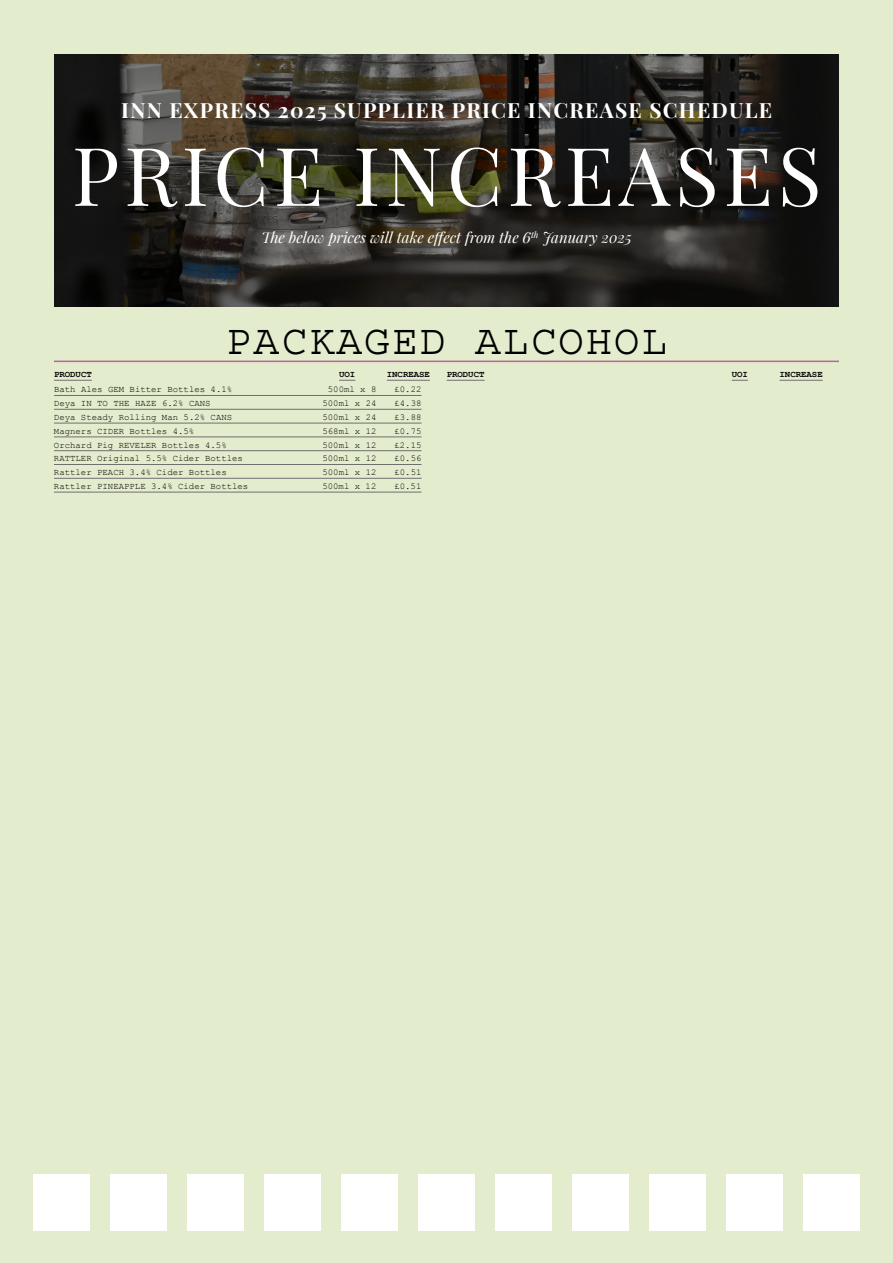
<style>
.page{position:relative;width:893px;height:1263px;background:#e3eccd}
.page>*{position:absolute;margin:0;border:0;box-sizing:border-box;transform-origin:0 0}
.t1{font:81px "Playfair Display";letter-spacing:.06em;color:#fff}
.t2{font:42px "Courier Std";letter-spacing:.06em;color:#000}
.t3{font:700 21px "Playfair Display";letter-spacing:.06em;color:#fff}
.t4{font:italic 15px "Playfair Display";color:#fff}
.t5{font:9px "Courier New";color:#000}
.t6{font:700 9px "Courier New";color:#000}
</style>
<div class="page">
<svg style="left:54px;top:54px;width:785px;height:253px;background:#2a2722"></svg>
<hr style="left:54px;top:361px;width:785px;height:1px;background:#c060a1">
<div style="left:33px;top:1174px;width:57px;height:57px;background:#fff"></div>
<div style="left:110px;top:1174px;width:57px;height:57px;background:#fff"></div>
<div style="left:187px;top:1174px;width:57px;height:57px;background:#fff"></div>
<div style="left:264px;top:1174px;width:57px;height:57px;background:#fff"></div>
<div style="left:341px;top:1174px;width:57px;height:57px;background:#fff"></div>
<div style="left:418px;top:1174px;width:57px;height:57px;background:#fff"></div>
<div style="left:495px;top:1174px;width:57px;height:57px;background:#fff"></div>
<div style="left:572px;top:1174px;width:57px;height:57px;background:#fff"></div>
<div style="left:649px;top:1174px;width:57px;height:57px;background:#fff"></div>
<div style="left:726px;top:1174px;width:57px;height:57px;background:#fff"></div>
<div style="left:803px;top:1174px;width:57px;height:57px;background:#fff"></div>
<hr style="left:54px;top:380px;width:38px;height:1px;background:#706f6f">
<hr style="left:447px;top:380px;width:37px;height:1px;background:#706f6f">
<svg style="left:339px;top:380px;width:16px;height:1px"></svg>
<svg style="left:732px;top:380px;width:16px;height:1px"></svg>
<hr style="left:387px;top:380px;width:43px;height:1px;background:#706f6f">
<hr style="left:779px;top:380px;width:44px;height:1px;background:#706f6f">
<hr style="left:54px;top:395px;width:368px;height:1px;background:#706f6f">
<hr style="left:54px;top:409px;width:368px;height:1px;background:#706f6f">
<hr style="left:54px;top:423px;width:368px;height:1px;background:#706f6f">
<hr style="left:54px;top:437px;width:368px;height:1px;background:#706f6f">
<hr style="left:54px;top:450px;width:368px;height:1px;background:#706f6f">
<hr style="left:54px;top:464px;width:368px;height:1px;background:#706f6f">
<hr style="left:54px;top:478px;width:368px;height:1px;background:#706f6f">
<hr style="left:54px;top:492px;width:368px;height:1px;background:#706f6f">
<h3 class="t3" style="left:121px;top:94px;width:652px">INN EXPRESS 2025 SUPPLIER PRICE INCREASE SCHEDULE</h3>
<h1 class="t1" style="left:72px;top:112px;width:751px">PRICE INCREASES</h1>
<h3 class="t4" style="left:261px;top:226px;width:372px">The below prices will take effect from the 6<sup>th</sup> January 2025</h3>
<h2 class="t2" style="left:226px;top:318px;width:443px">PACKAGED ALCOHOL</h2>
<p class="t5" style="left:54px;top:384px;width:180px">Bath Ales GEM Bitter Bottles 4.1%</p>
<p class="t5" style="left:328px;top:384px;width:50px">500ml x 8</p>
<p class="t5" style="left:394px;top:384px;width:28px">£0.22</p>
<p class="t5" style="left:54px;top:398px;width:158px">Deya IN TO THE HAZE 6.2% CANS</p>
<p class="t5" style="left:322px;top:398px;width:55px">500ml x 24</p>
<p class="t5" style="left:394px;top:398px;width:28px">£4.38</p>
<p class="t5" style="left:54px;top:412px;width:180px">Deya Steady Rolling Man 5.2% CANS</p>
<p class="t5" style="left:322px;top:412px;width:55px">500ml x 24</p>
<p class="t5" style="left:394px;top:412px;width:28px">£3.88</p>
<p class="t5" style="left:54px;top:425px;width:142px">Magners CIDER Bottles 4.5%</p>
<p class="t5" style="left:322px;top:425px;width:55px">568ml x 12</p>
<p class="t5" style="left:394px;top:425px;width:28px">£0.75</p>
<p class="t5" style="left:54px;top:439px;width:174px">Orchard Pig REVELER Bottles 4.5%</p>
<p class="t5" style="left:322px;top:439px;width:55px">500ml x 12</p>
<p class="t5" style="left:394px;top:439px;width:28px">£2.15</p>
<p class="t5" style="left:54px;top:453px;width:191px">RATTLER Original 5.5% Cider Bottles</p>
<p class="t5" style="left:322px;top:453px;width:55px">500ml x 12</p>
<p class="t5" style="left:394px;top:453px;width:28px">£0.56</p>
<p class="t5" style="left:54px;top:467px;width:174px">Rattler PEACH 3.4% Cider Bottles</p>
<p class="t5" style="left:322px;top:467px;width:55px">500ml x 12</p>
<p class="t5" style="left:394px;top:467px;width:28px">£0.51</p>
<p class="t5" style="left:54px;top:481px;width:196px">Rattler PINEAPPLE 3.4% Cider Bottles</p>
<p class="t5" style="left:322px;top:481px;width:55px">500ml x 12</p>
<p class="t5" style="left:394px;top:481px;width:28px">£0.51</p>
<p class="t6" style="left:54px;top:369px;width:39px">PRODUCT</p>
<p class="t6" style="left:339px;top:369px;width:18px">UOI</p>
<p class="t6" style="left:387px;top:369px;width:45px">INCREASE</p>
<p class="t6" style="left:447px;top:369px;width:39px">PRODUCT</p>
<p class="t6" style="left:732px;top:369px;width:18px">UOI</p>
<p class="t6" style="left:779px;top:369px;width:45px">INCREASE</p>
</div>
